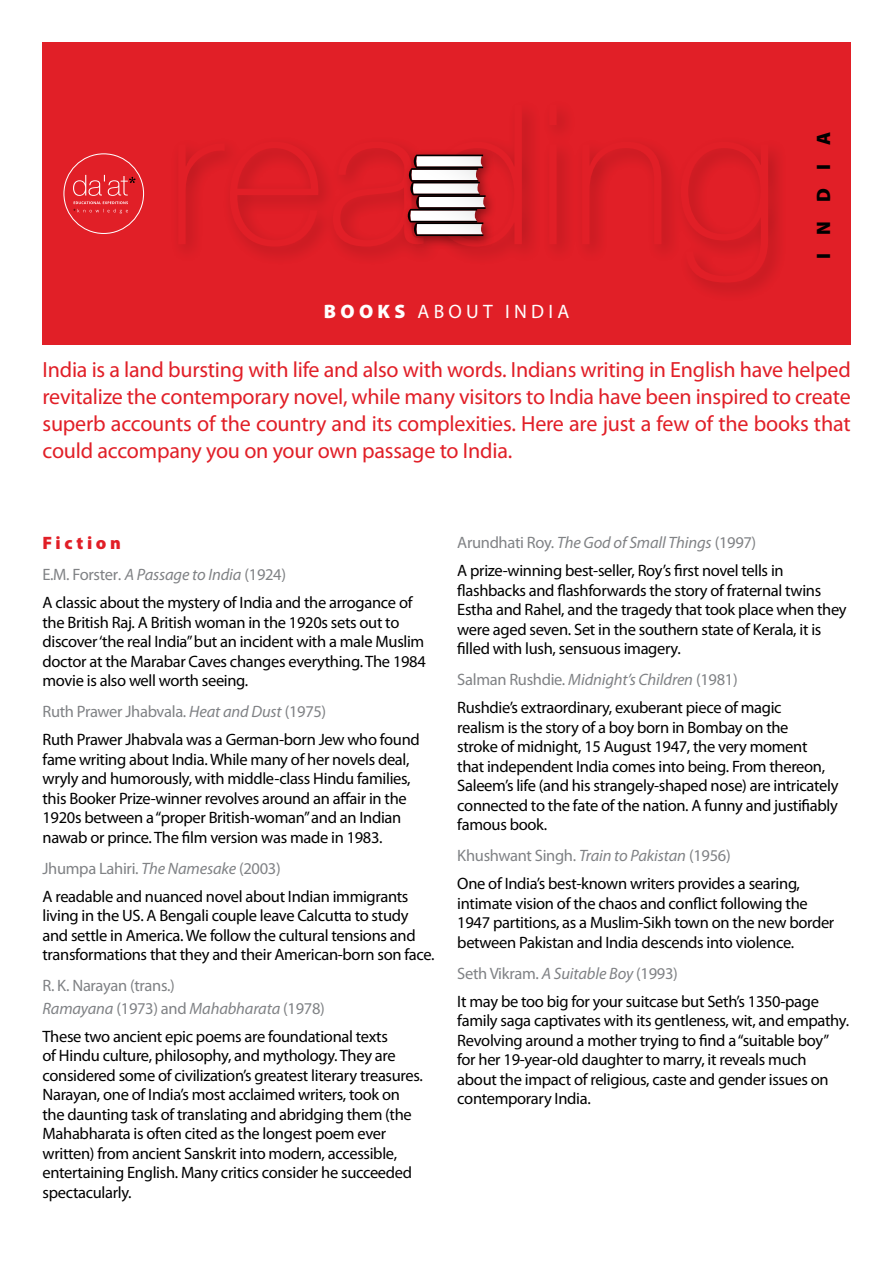
<style>
.page{position:relative;width:893px;height:1263px;background:#fff}
.page>*{position:absolute;margin:0;border:0;box-sizing:border-box;transform-origin:0 0}
.t1{font:22.05px/27px "Myriad Pro";letter-spacing:-.01em;color:#e11f27;text-align:justify}
.t2{font:19.5px "Myriad Pro";letter-spacing:.22em;color:#fff}
.t3{font:900 19.5px "Myriad Pro";letter-spacing:.95em;color:#000}
.t4{font:900 18px "Myriad Pro";letter-spacing:.2em;color:#e11f27}
.t5{font:16.5px/19.5px "Myriad Pro";letter-spacing:-.02em;color:#000}
.t6{font:16.5px/22.5px "Myriad Pro";letter-spacing:-.02em;color:#808285}
.s1{font-weight:900}
.s2{color:#808285}
.s3{font-family:"Adobe Hebrew";color:#808285}
.s4{font-style:italic;color:#808285}
.s5{font-style:italic}
</style>
<div class="page">
<div style="left:43px;top:43px;width:808px;height:302px;background:#e11f27"></div>
<div style="left:170px;top:98px;width:618px;height:205px;background:#000;opacity:.2"></div>
<div style="left:63px;top:153px;width:81px;height:81px;border:1px solid #fff;border-radius:50%"></div>
<svg style="left:73px;top:175px;width:62px;height:38px"></svg>
<div style="left:401px;top:148px;width:96px;height:101px;background:#000;opacity:.4"></div>
<svg style="left:408px;top:155px;width:77px;height:81px;background:#b8a0a1"></svg>
<p class="t2" style="left:324px;top:299px;width:247px"><span class="s1">BOOKS</span> ABOUT INDIA</p>
<p class="t3" style="left:810px;top:259px;width:128px;rotate:-90deg">INDIA</p>
<p class="t1" style="left:43px;top:356px;width:810px">India is a land bursting with life and also with words. Indians writing in English have helped revitalize the contemporary novel, while many visitors to India have been inspired to create superb accounts of the country and its complexities. Here are just a few of the books that could accompany you on your own passage to India.</p>
<p class="t4" style="left:43px;top:531px;width:80px">Fiction</p>
<p class="t5" style="left:43px;top:560px;width:371px;line-height:28px"><span class="s2">E.M. Forster</span><span class="s3">.</span> <span class="s4">A Passage to India</span> <span class="s2">(1924)<br></span>A classic about the mystery of India and the arrogance of</p>
<p class="t5" style="left:43px;top:612px;width:385px">the British Raj. A British woman in the 1920s sets out to discover ‘the real India” but an incident with a male Muslim doctor at the Marabar Caves changes everything. The 1984 movie is also well worth seeing.</p>
<p class="t5" style="left:43px;top:697px;width:379px;line-height:28px"><span class="s2">Ruth Prawer Jhabvala.</span> <span class="s4">Heat and Dust</span> <span class="s2">(1975)<br></span>Ruth Prawer Jhabvala was a German-born Jew who found</p>
<p class="t5" style="left:43px;top:749px;width:370px">fame writing about India. While many of her novels deal, wryly and humorously, with middle-class Hindu families, this Booker Prize-winner revolves around an affair in the 1920s between a “proper British-woman” and an Indian nawab or prince. The film version was made in 1983.</p>
<p class="t5" style="left:43px;top:854px;width:367px;line-height:28px"><span class="s2">Jhumpa Lahiri.</span> <span class="s4">The Namesake</span> <span class="s2">(2003)<br></span>A readable and nuanced novel about Indian immigrants</p>
<p class="t5" style="left:43px;top:906px;width:394px">living in the US. A Bengali couple leave Calcutta to study and settle in America. We follow the cultural tensions and transformations that they and their American-born son face.</p>
<p class="t6" style="left:43px;top:974px;width:284px">R. K. Narayan (trans.)<br><span class="s5">Ramayana</span> (1973) and <span class="s5">Mahabharata</span> (1978)</p>
<p class="t5" style="left:43px;top:1026px;width:382px">These two ancient epic poems are foundational texts<br>of Hindu culture, philosophy, and mythology. They are considered some of civilization’s greatest literary treasures.<br>Narayan, one of India’s most acclaimed writers, took on the daunting task of translating and abridging them (the Mahabharata is often cited as the longest poem ever written) from ancient Sanskrit into modern, accessible, entertaining English. Many critics consider he succeeded spectacularly.</p>
<p class="t5" style="left:457px;top:528px;width:328px;line-height:28px"><span class="s2">Arundhati Roy.</span> <span class="s4">The God of Small Things</span> <span class="s2">(1997)<br></span>A prize-winning best-seller, Roy’s first novel tells in</p>
<p class="t5" style="left:457px;top:580px;width:391px">flashbacks and flashforwards the story of fraternal twins Estha and Rahel, and the tragedy that took place when they were aged seven. Set in the southern state of Kerala, it is filled with lush, sensuous imagery.</p>
<p class="t5" style="left:457px;top:665px;width:326px;line-height:28px"><span class="s2">Salman Rushdie.</span> <span class="s4">Midnight’s Children</span> <span class="s2">(1981)<br></span>Rushdie’s extraordinary, exuberant piece of magic</p>
<p class="t5" style="left:457px;top:717px;width:383px">realism is the story of a boy born in Bombay on the<br>stroke of midnight, 15 August 1947, the very moment that independent India comes into being. From thereon, Saleem’s life (and his strangely-shaped nose) are intricately connected to the fate of the nation. A funny and justifiably famous book.</p>
<p class="t5" style="left:457px;top:841px;width:344px;line-height:28px"><span class="s2">Khushwant Singh.</span> <span class="s4">Train to Pakistan</span> <span class="s2">(1956)<br></span>One of India’s best-known writers provides a searing,</p>
<p class="t5" style="left:457px;top:893px;width:379px">intimate vision of the chaos and conflict following the<br>1947 partitions, as a Muslim-Sikh town on the new border between Pakistan and India descends into violence.</p>
<p class="t5" style="left:457px;top:959px;width:363px;line-height:28px"><span class="s2">Seth Vikram.</span> <span class="s4">A Suitable Boy</span> <span class="s2">(1993)<br></span>It may be too big for your suitcase but Seth’s 1350-page</p>
<p class="t5" style="left:457px;top:1011px;width:393px">family saga captivates with its gentleness, wit, and empathy.<br>Revolving around a mother trying to find a “suitable boy” for her 19-year-old daughter to marry, it reveals much about the impact of religious, caste and gender issues on contemporary India.</p>
</div>
